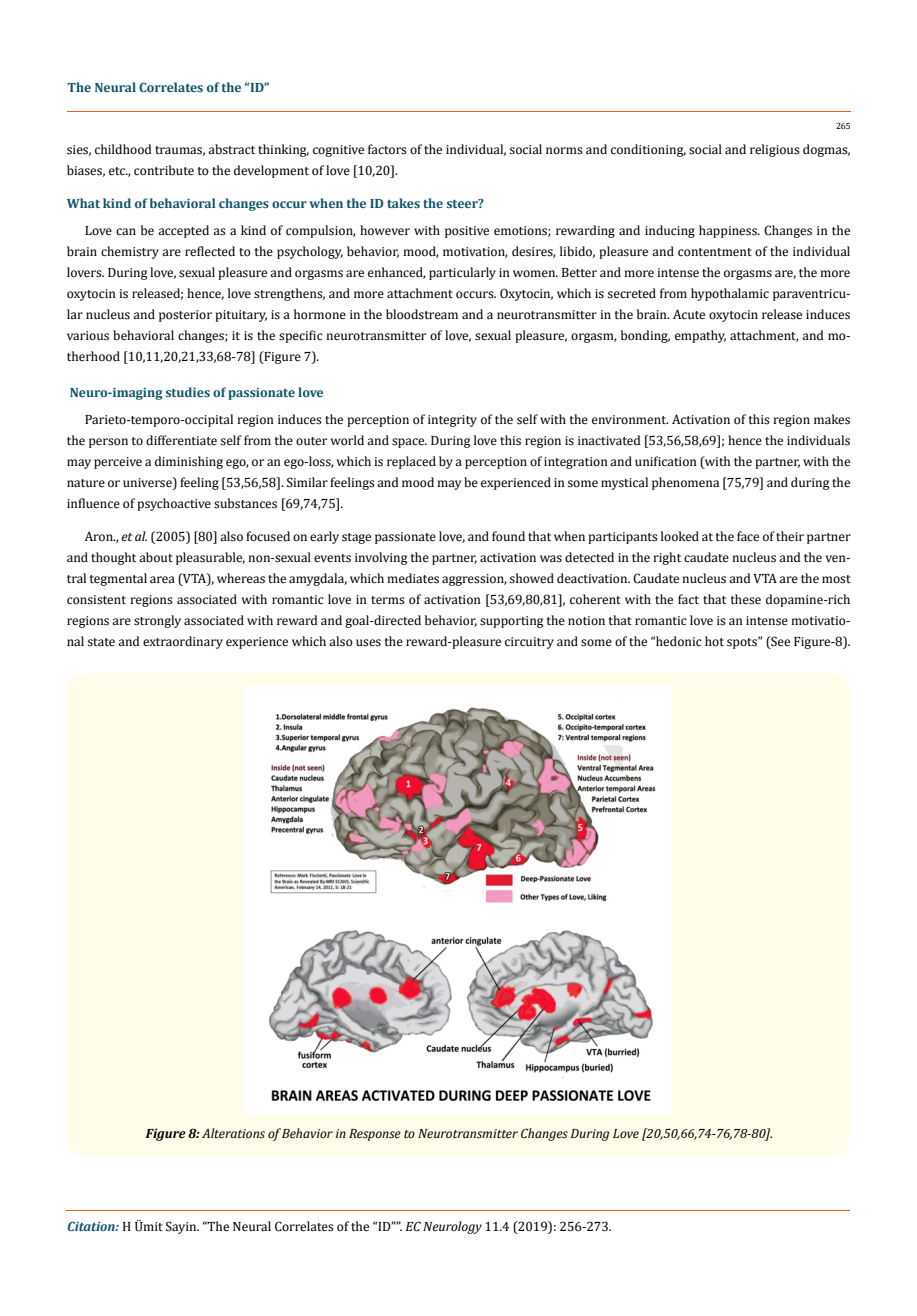
<style>
.page{position:relative;width:917px;height:1316px;background:#fff}
.page>*{position:absolute;margin:0;border:0;box-sizing:border-box;transform-origin:0 0}
.t1{font:13.5px/21px "Cambria";color:#000;text-align:justify}
.t2{font:700 13.5px "Cambria";color:#0e546a}
.t3{font:italic 13.5px "Cambria";color:#000}
.t4{font:9px "Cambria";color:#000}
.s1{font-style:italic}
.s2{font-weight:700}
.s3{font-weight:700;font-style:italic;color:#0e546a}
</style>
<div class="page">
<hr style="left:67px;top:112px;width:783px;height:1px;background:#e05d1a">
<hr style="left:67px;top:1210px;width:783px;height:1px;background:#e05d1a">
<div style="left:67px;top:673px;width:782px;height:482px;background:#fffde9;border-radius:18px"></div>
<img style="left:245px;top:686px;width:426px;height:428px">
<p class="t2" style="left:68px;top:78px;width:203px">The Neural Correlates of the “ID”</p>
<p class="t4" style="left:836px;top:121px;width:16px">265</p>
<p class="t1" style="left:67px;top:139px;width:785px">sies, childhood traumas, abstract thinking, cognitive factors of the individual, social norms and conditioning, social and religious dogmas, biases, etc., contribute to the development of love [10,20].</p>
<p class="t2" style="left:67px;top:194px;width:419px">What kind of behavioral changes occur when the ID takes the steer?</p>
<p class="t1" style="left:67px;top:220px;width:785px;text-indent:18px">Love can be accepted as a kind of compulsion, however with positive emotions; rewarding and inducing happiness. Changes in the brain chemistry are reflected to the psychology, behavior, mood, motivation, desires, libido, pleasure and contentment of the individual lovers. During love, sexual pleasure and orgasms are enhanced, particularly in women. Better and more intense the orgasms are, the more oxytocin is released; hence, love strengthens, and more attachment occurs. Oxytocin, which is secreted from hypothalamic paraventricu&shy;lar nucleus and posterior pituitary, is a hormone in the bloodstream and a neurotransmitter in the brain. Acute oxytocin release induces various behavioral changes; it is the specific neurotransmitter of love, sexual pleasure, orgasm, bonding, empathy, attachment, and mo&shy;therhood [10,11,20,21,33,68-78] (Figure 7).</p>
<p class="t2" style="left:70px;top:383px;width:255px">Neuro-imaging studies of passionate love</p>
<p class="t1" style="left:67px;top:409px;width:785px;text-indent:18px">Parieto-temporo-occipital region induces the perception of integrity of the self with the environment. Activation of this region makes the person to differentiate self from the outer world and space. During love this region is inactivated [53,56,58,69]; hence the individuals may perceive a diminishing ego, or an ego-loss, which is replaced by a perception of integration and unification (with the partner, with the nature or universe) feeling [53,56,58]. Similar feelings and mood may be experienced in some mystical phenomena [75,79] and during the influence of psychoactive substances [69,74,75].</p>
<p class="t1" style="left:67px;top:526px;width:785px;text-indent:18px">Aron., <span class="s1">et al.</span> (2005) [80] also focused on early stage passionate love, and found that when participants looked at the face of their partner and thought about pleasurable, non-sexual events involving the partner, activation was detected in the right caudate nucleus and the ven&shy;tral tegmental area (VTA), whereas the amygdala, which mediates aggression, showed deactivation. Caudate nucleus and VTA are the most consistent regions associated with romantic love in terms of activation [53,69,80,81], coherent with the fact that these dopamine-rich regions are strongly associated with reward and goal-directed behavior, supporting the notion that romantic love is an intense motivatio&shy;nal state and extraordinary experience which also uses the reward-pleasure circuitry and some of the “hedonic hot spots” (See Figure-8).</p>
<p class="t3" style="left:146px;top:1123px;width:628px"><span class="s2">Figure 8:</span> Alterations of Behavior in Response to Neurotransmitter Changes During Love [20,50,66,74-76,78-80].</p>
<p class="t1" style="left:67px;top:1216px;width:546px"><span class="s3">Citation:</span> H Ümit Sayin. “The Neural Correlates of the “ID””. <span class="s1">EC Neurology</span> 11.4 (2019): 256-273.</p>
</div>
